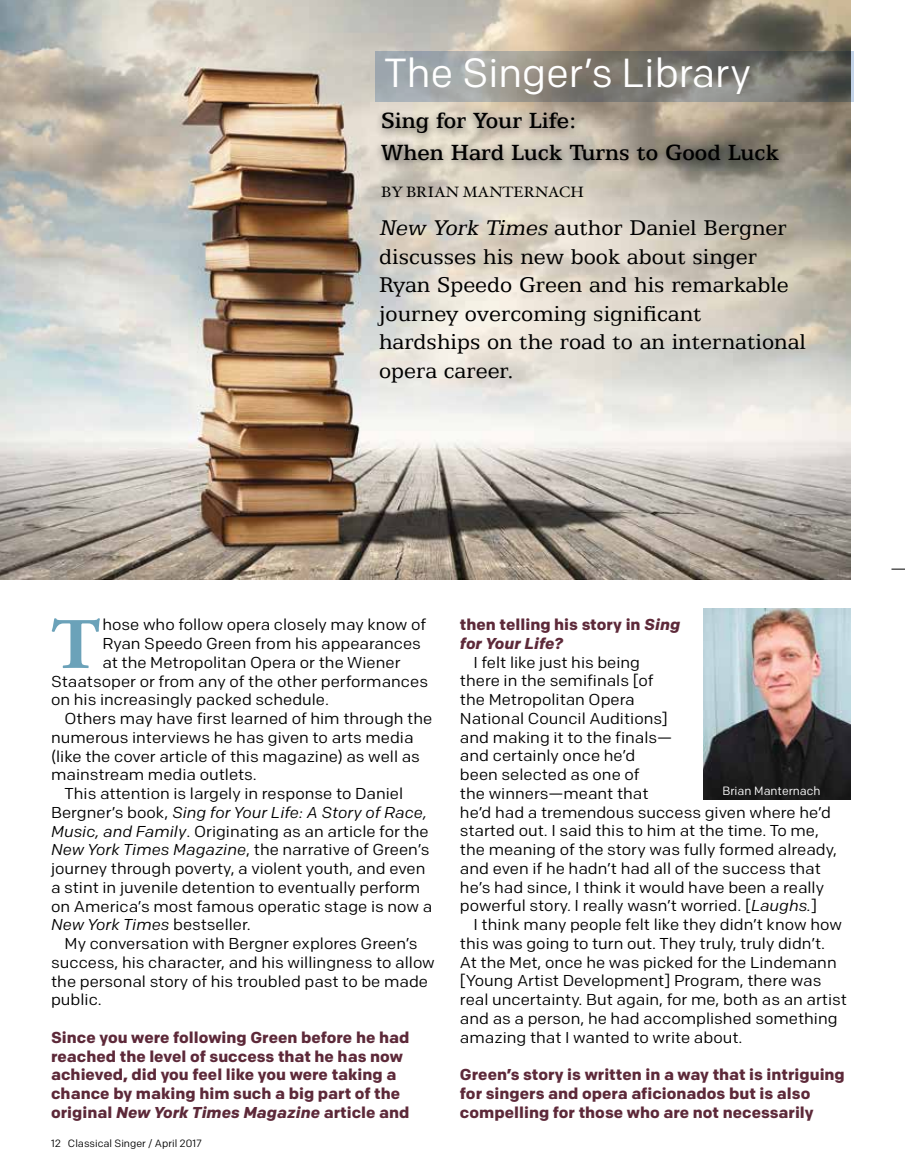
<style>
.page{position:relative;width:905px;height:1175px;background:#fff}
.page>*{position:absolute;margin:0;border:0;box-sizing:border-box;transform-origin:0 0}
.t1{font:700 72.3px "Adobe Garamond Pro";color:#6ba2b9;scale:1.05 1}
.t2{font:40.5px "Colfax";color:#fff}
.t3{font:500 24.75px/31.5px "Egyptian 505 BT";color:#000}
.t4{font:24px/28.5px "Egyptian 505 BT";color:#000}
.t5{font:15.75px/18.8px "Colfax";color:#000;scale:1.05 1}
.t6{font:700 15.75px/18.8px "Colfax";color:#5d2939;scale:1.05 1}
.t7{font:italic 15.75px "Colfax";color:#000;scale:1.05 1}
.t8{font:15px "Hoefler Text";color:#000}
.t9{font:12px "Colfax";color:#fff}
.t10{font:10.5px "Colfax";color:#000}
.s1{font-style:italic}
.s2{font-style:normal}
</style>
<div class="page">
<img style="left:0;top:0;width:850px;height:579px">
<svg style="left:891px;top:569px;width:13px;height:1px"></svg>
<div style="left:374px;top:107px;width:411px;height:64px;background:#000;opacity:.6"></div>
<img style="left:703px;top:608px;width:147px;height:191px">
<svg style="left:375px;top:51px;width:478px;height:50px;background:#858581"></svg>
<h2 class="t2" style="left:384px;top:48px;width:368px">The Singer’s Library</h2>
<h3 class="t3" style="left:381px;top:104px;width:399px">Sing for Your Life:<br>When Hard Luck Turns to Good Luck</h3>
<p class="t8" style="left:381px;top:183px;width:204px">BY BRIAN MANTERNACH</p>
<h3 class="t4" style="left:379px;top:213px;width:428px"><span class="s1">New York Times</span> author Daniel Bergner discusses his new book about singer<br>Ryan Speedo Green and his remarkable journey overcoming significant hardships on the road to an international opera career.</h3>
<h1 class="t1" style="left:51px;top:603px;width:48px">T</h1>
<p class="t5" style="left:102px;top:615px;width:310px">hose who follow opera closely may know of</p>
<p class="t5" style="left:102px;top:634px;width:305px">Ryan Speedo Green from his appearances</p>
<p class="t5" style="left:102px;top:653px;width:285px">at the Metropolitan Opera or the Wiener</p>
<p class="t5" style="left:51px;top:671px;width:360px">Staatsoper or from any of the other performances</p>
<p class="t5" style="left:51px;top:690px;width:266px">on his increasingly packed schedule.</p>
<p class="t5" style="left:65px;top:709px;width:351px">Others may have first learned of him through the</p>
<p class="t5" style="left:51px;top:728px;width:347px">numerous interviews he has given to arts media</p>
<p class="t5" style="left:51px;top:746px;width:353px">(like the cover article of this magazine) as well as</p>
<p class="t5" style="left:51px;top:765px;width:197px">mainstream media outlets.</p>
<p class="t5" style="left:65px;top:784px;width:324px">This attention is largely in response to Daniel</p>
<p class="t7" style="left:51px;top:802px;width:359px"><span class="s2">Bergner’s book,</span> Sing for Your Life: A Story of Race,</p>
<p class="t5" style="left:51px;top:821px;width:361px"><span class="s1">Music, and Family</span>. Originating as an article for the</p>
<p class="t5" style="left:51px;top:840px;width:362px"><span class="s1">New York Times Magazine</span>, the narrative of Green’s</p>
<p class="t5" style="left:51px;top:859px;width:358px">journey through poverty, a violent youth, and even</p>
<p class="t5" style="left:51px;top:877px;width:353px">a stint in juvenile detention to eventually perform</p>
<p class="t5" style="left:51px;top:896px;width:364px">on America’s most famous operatic stage is now a</p>
<p class="t7" style="left:51px;top:915px;width:191px">New York Times <span class="s2">bestseller.</span></p>
<p class="t5" style="left:65px;top:934px;width:338px">My conversation with Bergner explores Green’s</p>
<p class="t5" style="left:51px;top:952px;width:367px">success, his character, and his willingness to allow</p>
<p class="t5" style="left:51px;top:971px;width:360px">the personal story of his troubled past to be made</p>
<p class="t5" style="left:51px;top:990px;width:50px">public.</p>
<p class="t6" style="left:51px;top:1027px;width:343px">Since you were following Green before he had reached the level of success that he has now achieved, did you feel like you were taking a chance by making him such a big part of the original <span class="s1">New York Times Magazine</span> article and</p>
<p class="t10" style="left:51px;top:1136px;width:152px">12 Classical Singer / April 2017</p>
<p class="t6" style="left:460px;top:615px;width:211px">then telling his story in <span class="s1">Sing for Your Life?</span></p>
<p class="t5" style="left:460px;top:652px;width:360px;text-indent:13px">I felt like just his being<br>there in the semifinals [of<br>the Metropolitan Opera<br>National Council Auditions]<br>and making it to the finals—<br>and certainly once he’d<br>been selected as one of<br>the winners—meant that<br>he’d had a tremendous success given where he’d started out. I said this to him at the time. To me, the meaning of the story was fully formed already, and even if he hadn’t had all of the success that he’s had since, I think it would have been a really powerful story. I really wasn’t worried. [<span class="s1">Laughs.</span>]</p>
<p class="t5" style="left:460px;top:915px;width:370px;text-indent:13px">I think many people felt like they didn’t know how this was going to turn out. They truly, truly didn’t.<br>At the Met, once he was picked for the Lindemann [Young Artist Development] Program, there was real uncertainty. But again, for me, both as an artist and as a person, he had accomplished something amazing that I wanted to write about.</p>
<p class="t6" style="left:460px;top:1065px;width:368px">Green’s story is written in a way that is intriguing for singers and opera aficionados but is also compelling for those who are not necessarily</p>
<p class="t9" style="left:722px;top:783px;width:100px">Brian Manternach</p>
</div>
